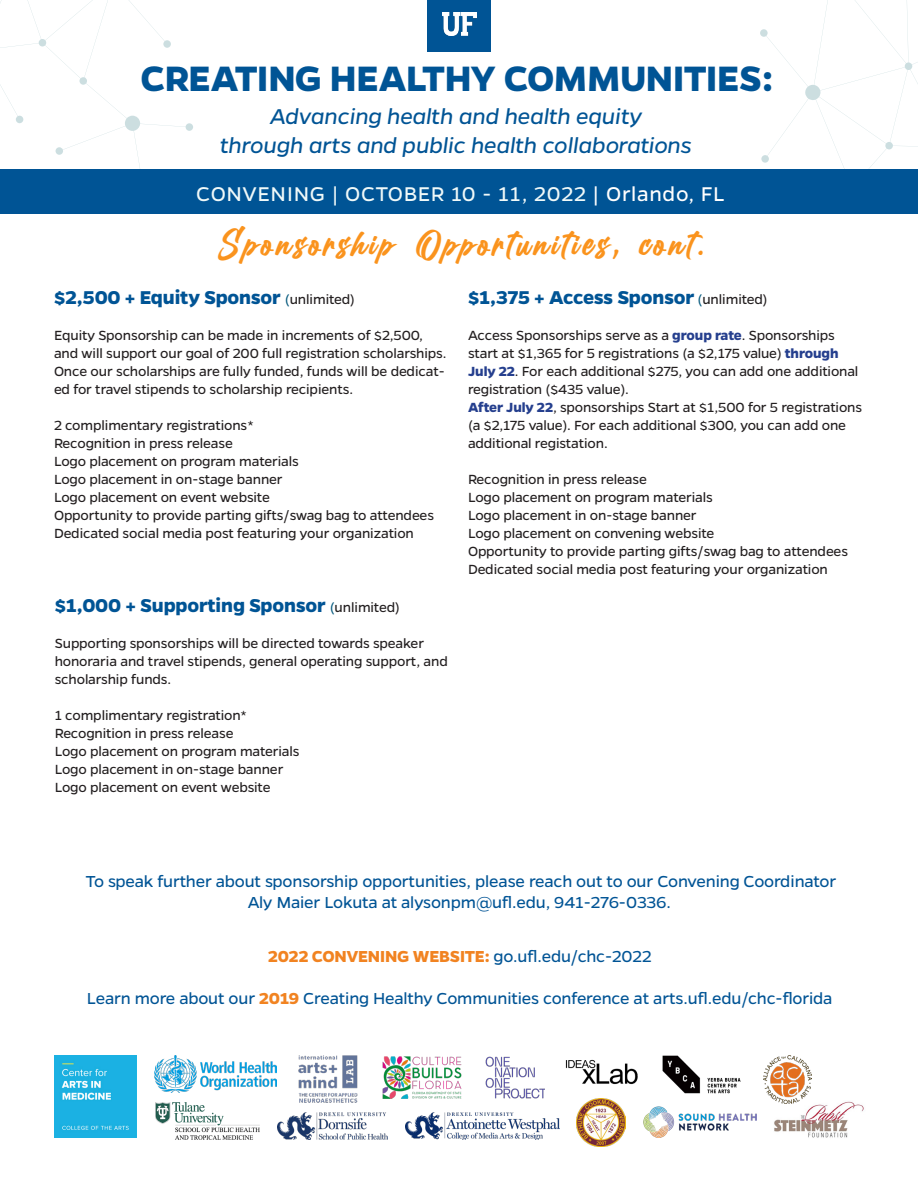
<style>
.page{position:relative;width:918px;height:1188px;background:#fff}
.page>*{position:absolute;margin:0;border:0;box-sizing:border-box;transform-origin:0 0}
.t1{font:700 39.9px "Gentona";letter-spacing:-.015em;color:#005495}
.t2{font:37.5px "Billion Dreams";letter-spacing:.1em;color:#fa931d}
.t3{font:italic 24.15px "Gentona";letter-spacing:-.01em;color:#005495}
.t4{font:22.5px "Gentona";letter-spacing:.03em;color:#f0f9f9}
.t5{font:700 21px "Gentona";letter-spacing:-.01em;color:#005495}
.t6{font:18px "Gentona";letter-spacing:-.01em;color:#005495}
.t7{font:700 18px "Gentona";letter-spacing:-.015em;color:#f18321}
.t8{font:15px/18px "Gentona";letter-spacing:-.01em;color:#231f20}
.s1{color:#fff}
.s2{font-weight:400;font-size:15px;color:#05597d}
.s3{font-weight:400;font-size:15px;color:#231f20}
.s4{font-weight:700;color:#253f8e}
.s5{font-weight:400;color:#005495}
.s6{font-weight:700;color:#f18321}
</style>
<div class="page">
<svg style="left:0;top:0;width:193px;height:168px"></svg>
<svg style="left:760px;top:0;width:158px;height:169px"></svg>
<div style="left:0;top:169px;width:918px;height:45px;background:#005495"></div>
<div style="left:427px;top:0;width:64px;height:51px;background:#005495"></div>
<img style="left:443px;top:13px;width:34px;height:22px">
<img style="left:774px;top:1101px;width:90px;height:37px">
<img style="left:763px;top:1055px;width:49px;height:49px">
<img style="left:277px;top:1113px;width:110px;height:26px">
<img style="left:298px;top:1055px;width:60px;height:48px">
<img style="left:565px;top:1059px;width:73px;height:26px">
<img style="left:382px;top:1056px;width:80px;height:43px">
<img style="left:643px;top:1107px;width:113px;height:31px">
<img style="left:155px;top:1055px;width:122px;height:38px">
<img style="left:405px;top:1112px;width:154px;height:27px">
<img style="left:156px;top:1103px;width:103px;height:37px">
<img style="left:54px;top:1055px;width:83px;height:83px">
<img style="left:485px;top:1056px;width:60px;height:43px">
<img style="left:577px;top:1098px;width:49px;height:49px">
<img style="left:663px;top:1055px;width:78px;height:39px">
<p class="t1" style="left:141px;top:55px;width:634px">CREATING HEALTHY COMMUNITIES:</p>
<p class="t3" style="left:270px;top:103px;width:373px">Advancing health and health equity</p>
<p class="t3" style="left:220px;top:132px;width:474px">through arts and public health collaborations</p>
<p class="t4" style="left:196px;top:181px;width:530px">CONVENING | OCTOBER 10 - 11, 2022 <span class="s1">| Orlando, FL</span></p>
<p class="t2" style="left:218px;top:216px;width:488px">Sponsorship Opportunities, cont.</p>
<p class="t5" style="left:54px;top:285px;width:303px">$2,500 + Equity Sponsor <span class="s2">(</span><span class="s3">unlimited)</span></p>
<p class="t8" style="left:54px;top:326px;width:394px">Equity Sponsorship can be made in increments of $2,500, and will support our goal of 200 full registration scholarships.<br>Once our scholarships are fully funded, funds will be dedicat&shy;ed for travel stipends to scholarship recipients.</p>
<p class="t8" style="left:54px;top:416px;width:201px">2 complimentary registrations*</p>
<p class="t8" style="left:54px;top:434px;width:180px">Recognition in press release</p>
<p class="t8" style="left:54px;top:452px;width:246px">Logo placement on program materials</p>
<p class="t8" style="left:54px;top:470px;width:230px">Logo placement in on-stage banner</p>
<p class="t8" style="left:54px;top:488px;width:217px">Logo placement on event website</p>
<p class="t8" style="left:54px;top:506px;width:382px">Opportunity to provide parting gifts/swag bag to attendees</p>
<p class="t8" style="left:54px;top:524px;width:361px">Dedicated social media post featuring your organization</p>
<p class="t5" style="left:55px;top:593px;width:347px">$1,000 + Supporting Sponsor <span class="s2">(</span><span class="s3">unlimited)</span></p>
<p class="t8" style="left:55px;top:634px;width:395px">Supporting sponsorships will be directed towards speaker honoraria and travel stipends, general operating support, and scholarship funds.</p>
<p class="t8" style="left:55px;top:706px;width:194px">1 complimentary registration*</p>
<p class="t8" style="left:55px;top:724px;width:180px">Recognition in press release</p>
<p class="t8" style="left:55px;top:742px;width:246px">Logo placement on program materials</p>
<p class="t8" style="left:55px;top:760px;width:230px">Logo placement in on-stage banner</p>
<p class="t8" style="left:55px;top:778px;width:217px">Logo placement on event website</p>
<p class="t5" style="left:468px;top:285px;width:301px">$1,375 + Access Sponsor <span class="s2">(</span><span class="s3">unlimited)</span></p>
<p class="t8" style="left:468px;top:326px;width:392px">Access Sponsorships serve as a <span class="s4">group rate</span>. Sponsorships start at $1,365 for 5 registrations (a $2,175 value) <span class="s4">through July 22</span>. For each additional $275, you can add one additional registration ($435 value).</p>
<p class="t8" style="left:468px;top:398px;width:396px"><span class="s4">After July 22</span>, sponsorships Start at $1,500 for 5 registrations (a $2,175 value). For each additional $300, you can add one additional registation.</p>
<p class="t8" style="left:468px;top:470px;width:180px">Recognition in press release</p>
<p class="t8" style="left:468px;top:488px;width:246px">Logo placement on program materials</p>
<p class="t8" style="left:468px;top:506px;width:230px">Logo placement in on-stage banner</p>
<p class="t8" style="left:468px;top:524px;width:248px">Logo placement on convening website</p>
<p class="t8" style="left:468px;top:542px;width:382px">Opportunity to provide parting gifts/swag bag to attendees</p>
<p class="t8" style="left:468px;top:560px;width:361px">Dedicated social media post featuring your organization</p>
<p class="t6" style="left:86px;top:871px;width:752px">To speak further about sponsorship opportunities, please reach out to our Convening Coordinator</p>
<p class="t6" style="left:248px;top:892px;width:425px">Aly Maier Lokuta at alysonpm@ufl.edu, 941-276-0336.</p>
<p class="t7" style="left:268px;top:946px;width:385px">2022 CONVENING WEBSITE: <span class="s5">go.ufl.edu/chc-2022</span></p>
<p class="t6" style="left:87px;top:988px;width:747px">Learn more about our <span class="s6">2019</span> Creating Healthy Communities conference at arts.ufl.edu/chc-florida</p>
</div>
